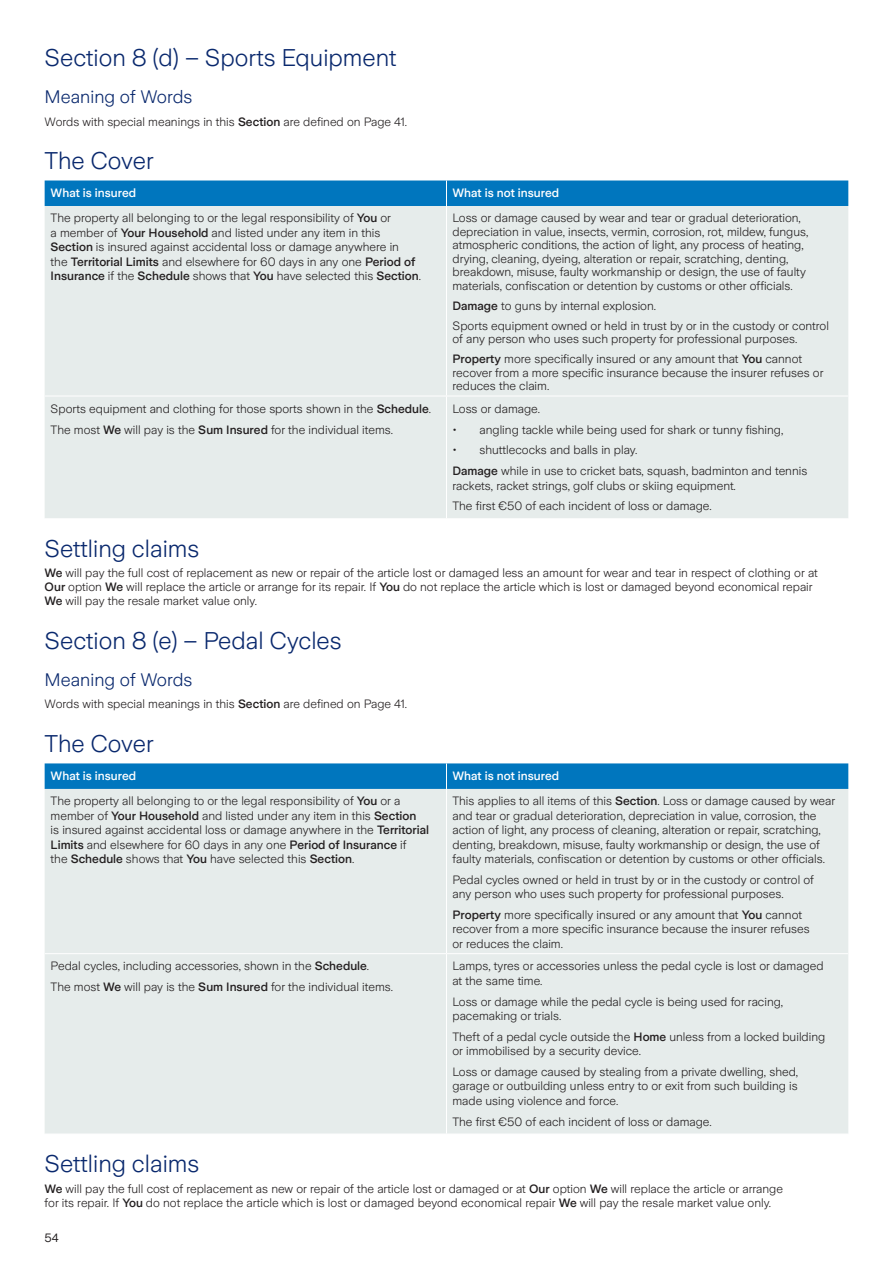
<style>
.page{position:relative;width:893px;height:1263px;background:#fff}
.page>*{position:absolute;margin:0;border:0;box-sizing:border-box;transform-origin:0 0}
.t1{font:300 24px "Zurich Sans";color:#09286d}
.t2{font:300 18px "Zurich Sans";color:#09286d}
.t3{font:300 12px/14.4px "Zurich Sans";color:#231f20}
.t4{font:500 12px "Zurich Sans";color:#fff}
.t5{font:12px "Zurich Sans";color:#231f20}
.s1{font-weight:500}
</style>
<div class="page">
<div style="left:45px;top:206px;width:803px;height:312px;background:#e6eceb"></div>
<div style="left:45px;top:180px;width:803px;height:26px;background:#0076be"></div>
<hr style="left:446px;top:206px;width:1px;height:190px;background:#fff">
<hr style="left:45px;top:396px;width:401px;height:1px;background:#fff">
<hr style="left:446px;top:396px;width:402px;height:1px;background:#fff">
<hr style="left:446px;top:396px;width:1px;height:122px;background:#fff">
<div style="left:45px;top:789px;width:803px;height:345px;background:#e6eceb"></div>
<svg style="left:45px;top:763px;width:803px;height:26px;background:#0578bf"></svg>
<hr style="left:446px;top:789px;width:1px;height:164px;background:#fff">
<hr style="left:45px;top:953px;width:401px;height:1px;background:#fff">
<hr style="left:446px;top:953px;width:402px;height:1px;background:#fff">
<hr style="left:446px;top:954px;width:1px;height:180px;background:#fff">
<h1 class="t1" style="left:45px;top:45px;width:353px">Section 8 (d) – Sports Equipment</h1>
<h2 class="t2" style="left:45px;top:87px;width:149px">Meaning of Words</h2>
<p class="t3" style="left:45px;top:114px;width:364px">Words with special meanings in this <span class="s1">Section</span> are defined on Page 41.</p>
<h1 class="t1" style="left:45px;top:148px;width:110px">The Cover</h1>
<p class="t4" style="left:51px;top:187px;width:87px">What is insured</p>
<p class="t4" style="left:452px;top:187px;width:108px">What is not insured</p>
<p class="t3" style="left:51px;top:211px;width:372px">The property all belonging to or the legal responsibility of <span class="s1">You</span> or<br>a member of <span class="s1">Your Household</span> and listed under any item in this <span class="s1">Section</span> is insured against accidental loss or damage anywhere in<br>the <span class="s1">Territorial Limits</span> and elsewhere for 60 days in any one <span class="s1">Period of Insurance</span> if the <span class="s1">Schedule</span> shows that <span class="s1">You</span> have selected this <span class="s1">Section</span>.</p>
<p class="t3" style="left:452px;top:212px;width:357px;line-height:13.5px">Loss or damage caused by wear and tear or gradual deterioration, depreciation in value, insects, vermin, corrosion, rot, mildew, fungus, atmospheric conditions, the action of light, any process of heating, drying, cleaning, dyeing, alteration or repair, scratching, denting, breakdown, misuse, faulty workmanship or design, the use of faulty materials, confiscation or detention by customs or other officials.</p>
<p class="t3" style="left:452px;top:296px;width:378px;line-height:20px"><span class="s1">Damage</span> to guns by internal explosion.<br>Sports equipment owned or held in trust by or in the custody or control</p>
<p class="t3" style="left:452px;top:329px;width:351px;line-height:20px">of any person who uses such property for professional purposes.<br><span class="s1">Property</span> more specifically insured or any amount that <span class="s1">You</span> cannot</p>
<p class="t3" style="left:452px;top:366px;width:372px;line-height:13.5px">recover from a more specific insurance because the insurer refuses or reduces the claim.</p>
<p class="t3" style="left:51px;top:398px;width:382px;line-height:20.9px">Sports equipment and clothing for those sports shown in the <span class="s1">Schedule</span>.<br>The most <span class="s1">We</span> will pay is the <span class="s1">Sum Insured</span> for the individual items.</p>
<p class="t3" style="left:452px;top:402px;width:89px">Loss or damage.</p>
<p class="t3" style="left:452px;top:422px;width:332px">• angling tackle while being used for shark or tunny fishing,</p>
<p class="t3" style="left:452px;top:440px;width:356px;line-height:20.9px">• shuttlecocks and balls in play.<br><span class="s1">Damage</span> while in use to cricket bats, squash, badminton and tennis</p>
<p class="t3" style="left:452px;top:475px;width:285px;line-height:20.7px">rackets, racket strings, golf clubs or skiing equipment.<br>The first €50 of each incident of loss or damage.</p>
<h1 class="t1" style="left:45px;top:535px;width:156px">Settling claims</h1>
<p class="t3" style="left:45px;top:565px;width:775px"><span class="s1">We</span> will pay the full cost of replacement as new or repair of the article lost or damaged less an amount for wear and tear in respect of clothing or at<br><span class="s1">Our</span> option <span class="s1">We</span> will replace the article or arrange for its repair. If <span class="s1">You</span> do not replace the article which is lost or damaged beyond economical repair<br><span class="s1">We</span> will pay the resale market value only.</p>
<h1 class="t1" style="left:45px;top:628px;width:299px">Section 8 (e) – Pedal Cycles</h1>
<h2 class="t2" style="left:45px;top:669px;width:149px">Meaning of Words</h2>
<p class="t3" style="left:45px;top:697px;width:364px">Words with special meanings in this <span class="s1">Section</span> are defined on Page 41.</p>
<h1 class="t1" style="left:45px;top:731px;width:110px">The Cover</h1>
<p class="t4" style="left:51px;top:769px;width:87px">What is insured</p>
<p class="t4" style="left:452px;top:769px;width:108px">What is not insured</p>
<p class="t3" style="left:51px;top:794px;width:380px">The property all belonging to or the legal responsibility of <span class="s1">You</span> or a member of <span class="s1">Your Household</span> and listed under any item in this <span class="s1">Section<br></span>is insured against accidental loss or damage anywhere in the <span class="s1">Territorial Limits</span> and elsewhere for 60 days in any one <span class="s1">Period of Insurance</span> if<br>the <span class="s1">Schedule</span> shows that <span class="s1">You</span> have selected this <span class="s1">Section</span>.</p>
<p class="t3" style="left:452px;top:794px;width:384px">This applies to all items of this <span class="s1">Section</span>. Loss or damage caused by wear and tear or gradual deterioration, depreciation in value, corrosion, the action of light, any process of cleaning, alteration or repair, scratching, denting, breakdown, misuse, faulty workmanship or design, the use of faulty materials, confiscation or detention by customs or other officials.</p>
<p class="t3" style="left:452px;top:872px;width:363px">Pedal cycles owned or held in trust by or in the custody or control of any person who uses such property for professional purposes.</p>
<p class="t3" style="left:452px;top:908px;width:359px"><span class="s1">Property</span> more specifically insured or any amount that <span class="s1">You</span> cannot recover from a more specific insurance because the insurer refuses or reduces the claim.</p>
<p class="t3" style="left:51px;top:956px;width:344px;line-height:20.7px">Pedal cycles, including accessories, shown in the <span class="s1">Schedule</span>.<br>The most <span class="s1">We</span> will pay is the <span class="s1">Sum Insured</span> for the individual items.</p>
<p class="t3" style="left:452px;top:959px;width:373px">Lamps, tyres or accessories unless the pedal cycle is lost or damaged at the same time.</p>
<p class="t3" style="left:452px;top:994px;width:332px">Loss or damage while the pedal cycle is being used for racing, pacemaking or trials.</p>
<p class="t3" style="left:452px;top:1029px;width:374px">Theft of a pedal cycle outside the <span class="s1">Home</span> unless from a locked building or immobilised by a security device.</p>
<p class="t3" style="left:452px;top:1065px;width:347px;text-align:justify">Loss or damage caused by stealing from a private dwelling, shed, garage or outbuilding unless entry to or exit from such building is made using violence and force.</p>
<p class="t3" style="left:452px;top:1114px;width:261px">The first €50 of each incident of loss or damage.</p>
<h1 class="t1" style="left:45px;top:1151px;width:156px">Settling claims</h1>
<p class="t3" style="left:45px;top:1182px;width:740px"><span class="s1">We</span> will pay the full cost of replacement as new or repair of the article lost or damaged or at <span class="s1">Our</span> option <span class="s1">We</span> will replace the article or arrange for its repair. If <span class="s1">You</span> do not replace the article which is lost or damaged beyond economical repair <span class="s1">We</span> will pay the resale market value only.</p>
<p class="t5" style="left:45px;top:1231px;width:16px">54</p>
</div>
